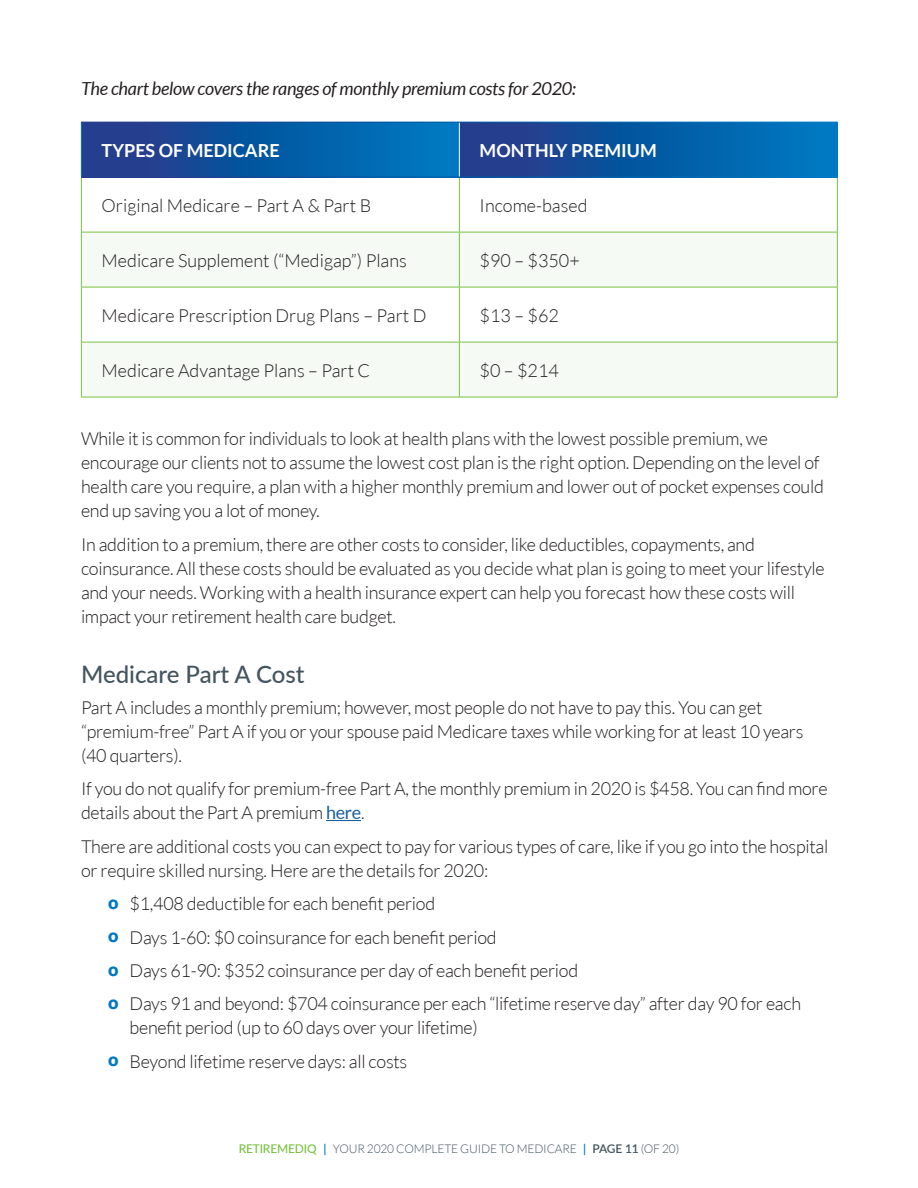
<style>
.page{position:relative;width:918px;height:1188px;background:#fff}
.page>*{position:absolute;margin:0;border:0;box-sizing:border-box;transform-origin:0 0}
.t1{font:500 24px "Lato";color:#45555f}
.t2{font:300 18px/24px "Lato";letter-spacing:-.015em;color:#231f20}
.t3{font:italic 18px "Lato";letter-spacing:-.015em;color:#231f20}
.t4{font:700 18px "Lato";color:#fff}
.t5{font:300 12px "Lato";letter-spacing:-.015em;color:#45555f}
.s1{font-weight:400;color:#175d9e}
.s2{font-weight:900;color:#0079c2}
.s3{font-weight:500;color:#79c142}
.s4{font-weight:600;color:#0079c2}
.s5{font-weight:600}
</style>
<div class="page">
<hr style="left:326px;top:820px;width:35px;height:1px;background:#175d9e">
<div style="left:81px;top:122px;width:378px;height:55px;background:linear-gradient(to right,#233786,#007bc1)"></div>
<div style="left:459px;top:122px;width:378px;height:55px;background:linear-gradient(to right,#233786,#007bc1)"></div>
<svg style="left:82px;top:233px;width:755px;height:164px;fill:#f5faf5"></svg>
<hr style="left:81px;top:177px;width:1px;height:55px;background:#79c142">
<hr style="left:459px;top:177px;width:1px;height:55px;background:#79c142">
<hr style="left:837px;top:177px;width:1px;height:55px;background:#79c142">
<hr style="left:81px;top:232px;width:378px;height:1px;background:#79c142">
<hr style="left:81px;top:232px;width:1px;height:55px;background:#79c142">
<hr style="left:459px;top:232px;width:379px;height:1px;background:#79c142">
<hr style="left:459px;top:232px;width:1px;height:55px;background:#79c142">
<hr style="left:837px;top:232px;width:1px;height:55px;background:#79c142">
<hr style="left:81px;top:287px;width:378px;height:1px;background:#79c142">
<hr style="left:81px;top:287px;width:1px;height:55px;background:#79c142">
<hr style="left:459px;top:287px;width:379px;height:1px;background:#79c142">
<hr style="left:459px;top:287px;width:1px;height:55px;background:#79c142">
<hr style="left:837px;top:287px;width:1px;height:55px;background:#79c142">
<hr style="left:81px;top:342px;width:378px;height:1px;background:#79c142">
<hr style="left:81px;top:342px;width:1px;height:55px;background:#79c142">
<hr style="left:459px;top:342px;width:379px;height:1px;background:#79c142">
<hr style="left:459px;top:342px;width:1px;height:55px;background:#79c142">
<hr style="left:837px;top:342px;width:1px;height:55px;background:#79c142">
<hr style="left:81px;top:397px;width:378px;height:1px;background:#79c142">
<hr style="left:459px;top:397px;width:379px;height:1px;background:#79c142">
<hr style="left:837px;top:122px;width:1px;height:55px;background:#0079c2">
<hr style="left:81px;top:122px;width:1px;height:55px;background:#0079c2">
<hr style="left:459px;top:122px;width:1px;height:55px;background:#fff">
<hr style="left:81px;top:122px;width:378px;height:1px;background:#fff">
<hr style="left:81px;top:177px;width:378px;height:1px;background:#fff">
<hr style="left:459px;top:122px;width:379px;height:1px;background:#fff">
<hr style="left:459px;top:177px;width:379px;height:1px;background:#fff">
<p class="t3" style="left:81px;top:79px;width:496px">The chart below covers the ranges of monthly premium costs for 2020:</p>
<p class="t4" style="left:102px;top:140px;width:180px">TYPES OF MEDICARE</p>
<p class="t4" style="left:480px;top:140px;width:179px">MONTHLY PREMIUM</p>
<p class="t2" style="left:102px;top:193px;width:271px">Original Medicare – Part A &amp; Part B</p>
<p class="t2" style="left:480px;top:193px;width:109px">Income-based</p>
<p class="t2" style="left:102px;top:248px;width:307px">Medicare Supplement (“Medigap”) Plans</p>
<p class="t2" style="left:480px;top:248px;width:102px">$90 – $350+</p>
<p class="t2" style="left:102px;top:303px;width:326px">Medicare Prescription Drug Plans – Part D</p>
<p class="t2" style="left:480px;top:303px;width:81px">$13 – $62</p>
<p class="t2" style="left:102px;top:358px;width:270px">Medicare Advantage Plans – Part C</p>
<p class="t2" style="left:480px;top:358px;width:81px">$0 – $214</p>
<p class="t2" style="left:81px;top:427px;width:744px">While it is common for individuals to look at health plans with the lowest possible premium, we encourage our clients not to assume the lowest cost plan is the right option. Depending on the level of health care you require, a plan with a higher monthly premium and lower out of pocket expenses could end up saving you a lot of money.</p>
<p class="t2" style="left:81px;top:532px;width:745px">In addition to a premium, there are other costs to consider, like deductibles, copayments, and coinsurance. All these costs should be evaluated as you decide what plan is going to meet your lifestyle and your needs. Working with a health insurance expert can help you forecast how these costs will impact your retirement health care budget.</p>
<h1 class="t1" style="left:81px;top:657px;width:225px">Medicare Part A Cost</h1>
<p class="t2" style="left:81px;top:695px;width:724px">Part A includes a monthly premium; however, most people do not have to pay this. You can get “premium-free” Part A if you or your spouse paid Medicare taxes while working for at least 10 years (40 quarters).</p>
<p class="t2" style="left:81px;top:777px;width:748px">If you do not qualify for premium-free Part A, the monthly premium in 2020 is $458. You can find more details about the Part A premium <span class="s1">here</span>.</p>
<p class="t2" style="left:81px;top:834px;width:749px">There are additional costs you can expect to pay for various types of care, like if you go into the hospital or require skilled nursing. Here are the details for 2020:</p>
<p class="t2" style="left:108px;top:887px;width:695px;line-height:33.5px"><span class="s2">o</span> $1,408 deductible for each benefit period<br><span class="s2">o</span> Days 1-60: $0 coinsurance for each benefit period<br><span class="s2">o</span> Days 61-90: $352 coinsurance per day of each benefit period<br><span class="s2">o</span> Days 91 and beyond: $704 coinsurance per each “lifetime reserve day” after day 90 for each</p>
<p class="t2" style="left:108px;top:1011px;width:371px;line-height:33.5px;text-indent:22px">benefit period (up to 60 days over your lifetime) <span class="s2">o</span> Beyond lifetime reserve days: all costs</p>
<p class="t5" style="left:239px;top:1142px;width:442px"><span class="s3">RETIREMEDIQ</span> <span class="s4">|</span> YOUR 2020 COMPLETE GUIDE TO MEDICARE <span class="s4">|</span> <span class="s5">PAGE 11</span> (OF 20)</p>
</div>
